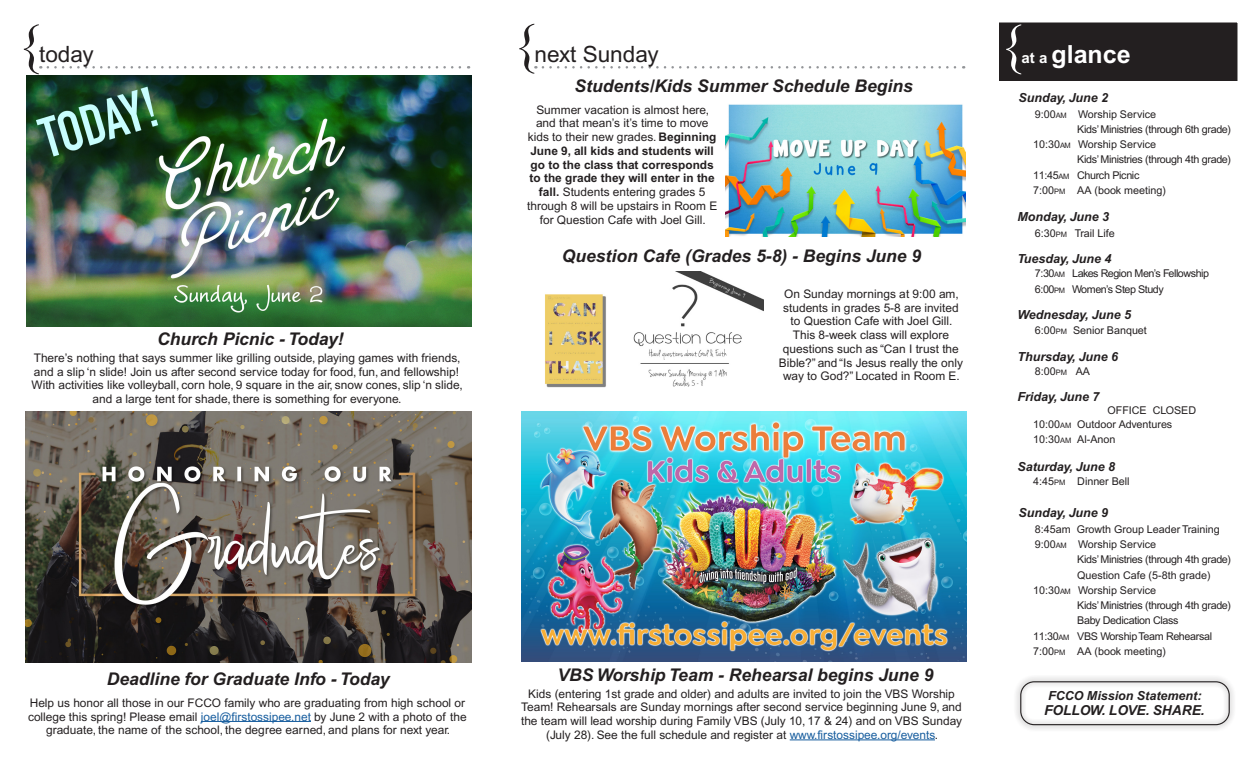
<style>
.page{position:relative;width:1260px;height:765px;background:#fff}
.page>*{position:absolute;margin:0;border:0;box-sizing:border-box;transform-origin:0 0}
._00_worship_text{font:55px "Times New Roman";color:#231f20}
._00_worship_text-2{font:55px "Times New Roman";color:#fff}
._00_worship_text-3{font:700 25px "Arial";color:#fff}
._00_worship_text-4{font:22.5px "Arial";color:#231f20}
.coming_up{font:italic 700 17.5px "Arial";color:#231f20}
._00_worship_songs__i{font:italic 700 13.75px "Arial";color:#231f20}
._06_at_a_glance_date{font:italic 700 12.5px "Arial";color:#231f20}
._06_at_a_glance_time{font:italic 700 12.5px "Arial";color:#231f20}
._00_worship_songs__i-2{font:italic 700 12.5px "Arial";color:#231f20}
.coming_up-2{font:11.88px/13.8px "Arial";color:#231f20;text-align:center}
._06_at_a_glance_time-2{font:10.75px "Arial";color:#231f20}
._06_at_a_glance_time-3{font:10.75px "Arial";letter-spacing:-.03em;color:#231f20}
._06_at_a_glance_date-2{font:10.75px "Arial";color:#231f20}
.s1{font-weight:700}
.s2{color:#175d9e}
.s3{font-size:15px}
.s4{font-size:7.5px}
</style>
<div class="page">
<div style="left:1014px;top:675px;width:222px;height:56px;background:#231f20;opacity:.75"></div>
<div style="left:1020px;top:681px;width:210px;height:44px;border:1px solid #231f20;border-radius:13px"></div>
<svg style="left:48px;top:66px;width:421px;height:3px"></svg>
<svg style="left:543px;top:66px;width:421px;height:3px"></svg>
<img style="left:26px;top:412px;width:446px;height:250px">
<hr style="left:201px;top:721px;width:110px;height:1px;background:#175d9e">
<img style="left:26px;top:75px;width:446px;height:251px">
<img style="left:521px;top:411px;width:446px;height:251px">
<hr style="left:790px;top:740px;width:145px;height:1px;background:#175d9e">
<img style="left:545px;top:272px;width:219px;height:116px">
<img style="left:726px;top:104px;width:240px;height:132px">
<svg style="left:999px;top:7px;width:261px;height:74px;fill:#231f20"></svg>
<p class="_00_worship_text" style="left:16px;top:7px;width:28px">{</p>
<p class="_00_worship_text-4" style="left:39px;top:42px;width:56px">today</p>
<p class="coming_up" style="left:157px;top:329px;width:188px">Church Picnic - Today!</p>
<p class="coming_up-2" style="left:32px;top:351px;width:433px">There’s nothing that says summer like grilling outside, playing games with friends, and a slip ‘n slide! Join us after second service today for food, fun, and fellowship!<br>With activities like volleyball, corn hole, 9 square in the air, snow cones, slip ‘n slide, and a large tent for shade, there is something for everyone.</p>
<p class="_00_worship_text" style="left:512px;top:6px;width:28px">{</p>
<p class="_00_worship_text-4" style="left:535px;top:41px;width:126px">next Sunday</p>
<p class="coming_up" style="left:575px;top:76px;width:340px">Students/Kids Summer Schedule Begins</p>
<p class="coming_up-2" style="left:527px;top:103px;width:192px">Summer vacation is almost here, and that mean’s it’s time to move kids to their new grades. <span class="s1">Beginning June 9, all kids and students will go to the class that corresponds to the grade they will enter in the fall.</span> Students entering grades 5 through 8 will be upstairs in Room E for Question Cafe with Joel Gill.</p>
<p class="coming_up" style="left:562px;top:246px;width:361px">Question Cafe (Grades 5-8) - Begins June 9</p>
<p class="coming_up-2" style="left:779px;top:287px;width:186px">On Sunday mornings at 9:00 am, students in grades 5-8 are invited to Question Cafe with Joel Gill.<br>This 8-week class will explore questions such as “Can I trust the<br>Bible?” and “Is Jesus really the only way to God?” Located in Room E.</p>
<p class="coming_up" style="left:107px;top:668px;width:284px">Deadline for Graduate Info - Today</p>
<p class="coming_up" style="left:557px;top:665px;width:378px">VBS Worship Team - Rehearsal begins June 9</p>
<p class="coming_up-2" style="left:521px;top:687px;width:443px">Kids (entering 1st grade and older) and adults are invited to join the VBS Worship Team! Rehearsals are Sunday mornings after second service beginning June 9, and the team will lead worship during Family VBS (July 10, 17 &amp; 24) and on VBS Sunday (July 28). See the full schedule and register at <span class="s2">www.firstossipee.org/events</span>.</p>
<p class="coming_up-2" style="left:28px;top:696px;width:440px">Help us honor all those in our FCCO family who are graduating from high school or college this spring! Please email <span class="s2">joel@firstossipee.net</span> by June 2 with a photo of the graduate, the name of the school, the degree earned, and plans for next year.</p>
<p class="_00_worship_text-2" style="left:999px;top:7px;width:28px">{</p>
<p class="_00_worship_text-3" style="left:1022px;top:39px;width:111px"><span class="s3">at a</span> glance</p>
<p class="_06_at_a_glance_time" style="left:1018px;top:90px;width:91px">Sunday, June 2</p>
<p class="_06_at_a_glance_time-2" style="left:1035px;top:108px;width:123px">9:00<span class="s4">AM</span> Worship Service</p>
<p class="_06_at_a_glance_time-3" style="left:1077px;top:123px;width:155px">Kids’ Ministries (through 6th grade)</p>
<p class="_06_at_a_glance_time-2" style="left:1033px;top:138px;width:124px">10:30<span class="s4">AM</span> Worship Service</p>
<p class="_06_at_a_glance_time-3" style="left:1077px;top:154px;width:155px">Kids’ Ministries (through 4th grade)</p>
<p class="_06_at_a_glance_time-3" style="left:1033px;top:169px;width:108px">11:45<span class="s4">AM</span> Church Picnic</p>
<p class="_06_at_a_glance_time-2" style="left:1033px;top:184px;width:134px">7:00<span class="s4">PM</span> AA (book meeting)</p>
<p class="_06_at_a_glance_date" style="left:1017px;top:209px;width:93px">Monday, June 3</p>
<p class="_06_at_a_glance_time-2" style="left:1035px;top:227px;width:81px">6:30<span class="s4">PM</span> Trail Life</p>
<p class="_06_at_a_glance_date" style="left:1017px;top:251px;width:96px">Tuesday, June 4</p>
<p class="_06_at_a_glance_time-3" style="left:1035px;top:267px;width:176px">7:30<span class="s4">AM</span> Lakes Region Men’s Fellowship</p>
<p class="_06_at_a_glance_time-3" style="left:1035px;top:283px;width:130px">6:00<span class="s4">PM</span> Women’s Step Study</p>
<p class="_06_at_a_glance_date" style="left:1017px;top:307px;width:115px">Wednesday, June 5</p>
<p class="_06_at_a_glance_time-2" style="left:1035px;top:325px;width:113px">6:00<span class="s4">PM</span> Senior Banquet</p>
<p class="_06_at_a_glance_date" style="left:1017px;top:349px;width:102px">Thursday, June 6</p>
<p class="_06_at_a_glance_time-3" style="left:1035px;top:365px;width:57px">8:00<span class="s4">PM</span> AA</p>
<p class="_06_at_a_glance_date" style="left:1017px;top:390px;width:84px">Friday, June 7</p>
<p class="_06_at_a_glance_date-2" style="left:1107px;top:404px;width:90px">OFFICE CLOSED</p>
<p class="_06_at_a_glance_time-2" style="left:1033px;top:418px;width:141px">10:00<span class="s4">AM</span> Outdoor Adventures</p>
<p class="_06_at_a_glance_time-2" style="left:1033px;top:433px;width:84px">10:30<span class="s4">AM</span> Al-Anon</p>
<p class="_06_at_a_glance_date" style="left:1017px;top:459px;width:99px">Saturday, June 8</p>
<p class="_06_at_a_glance_time-2" style="left:1033px;top:475px;width:98px">4:45<span class="s4">PM</span> Dinner Bell</p>
<p class="_06_at_a_glance_time" style="left:1018px;top:505px;width:91px">Sunday, June 9</p>
<p class="_06_at_a_glance_time-2" style="left:1035px;top:523px;width:186px">8:45am Growth Group Leader Training</p>
<p class="_06_at_a_glance_time-2" style="left:1035px;top:538px;width:123px">9:00<span class="s4">AM</span> Worship Service</p>
<p class="_06_at_a_glance_time-3" style="left:1077px;top:553px;width:155px">Kids’ Ministries (through 4th grade)</p>
<p class="_06_at_a_glance_time-2" style="left:1077px;top:569px;width:135px">Question Cafe (5-8th grade)</p>
<p class="_06_at_a_glance_time-2" style="left:1033px;top:584px;width:124px">10:30<span class="s4">AM</span> Worship Service</p>
<p class="_06_at_a_glance_time-3" style="left:1077px;top:599px;width:155px">Kids’ Ministries (through 4th grade)</p>
<p class="_06_at_a_glance_time-3" style="left:1077px;top:614px;width:103px">Baby Dedication Class</p>
<p class="_06_at_a_glance_time-3" style="left:1033px;top:630px;width:181px">11:30<span class="s4">AM</span> VBS Worship Team Rehearsal</p>
<p class="_06_at_a_glance_time-2" style="left:1033px;top:645px;width:134px">7:00<span class="s4">PM</span> AA (book meeting)</p>
<p class="_00_worship_songs__i-2" style="left:1048px;top:689px;width:155px">FCCO Mission Statement:</p>
<p class="_00_worship_songs__i" style="left:1044px;top:702px;width:162px">FOLLOW. LOVE. SHARE.</p>
</div>
